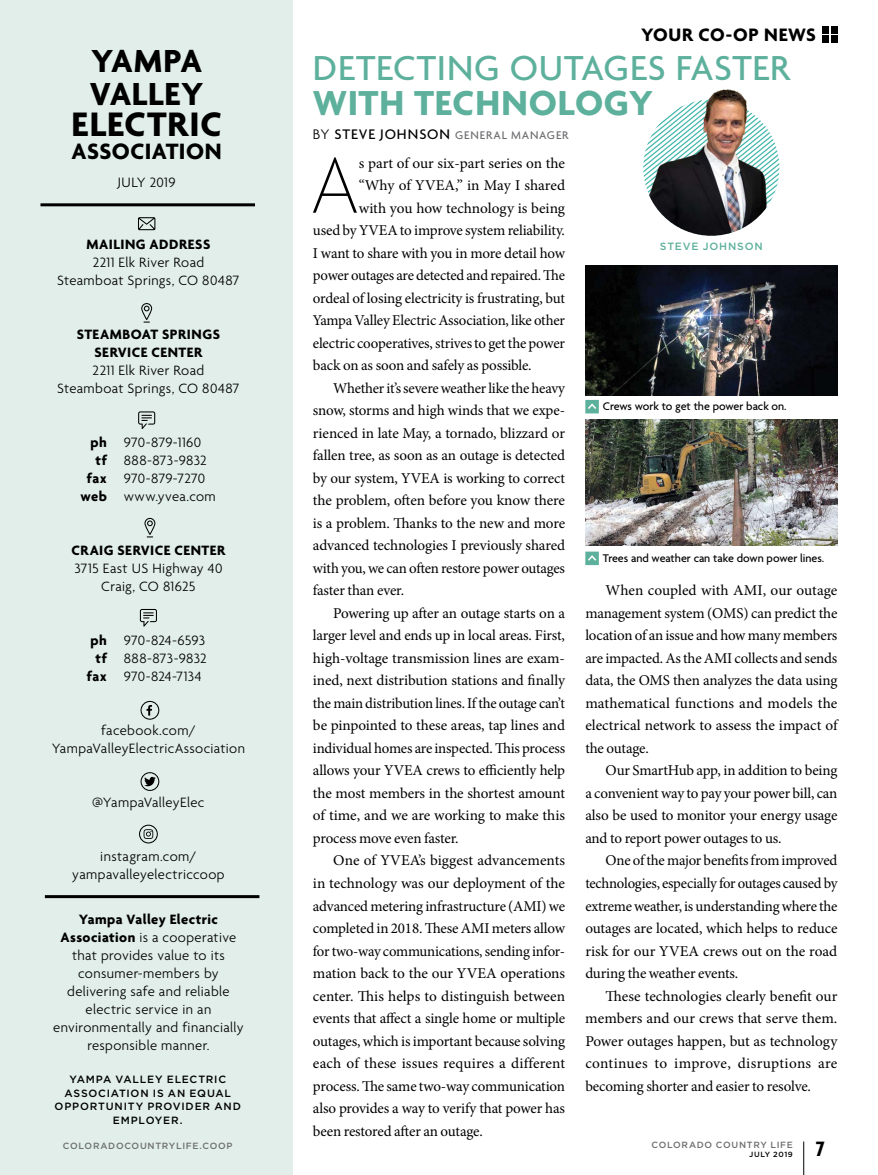
<style>
.page{position:relative;width:878px;height:1175px;background:#fff}
.page>*{position:absolute;margin:0;border:0;box-sizing:border-box;transform-origin:0 0}
.t1{font:100 85.5px "Agenda";color:#000}
.t2{font:500 37.5px "Agenda";letter-spacing:.02em;color:#5db09c}
.t3{font:700 37.5px "Agenda";letter-spacing:.02em;color:#5db09c}
.t4{font:700 36.75px "Agenda";letter-spacing:.02em;color:#000}
.t5{font:700 34.5px/33px "Agenda";letter-spacing:.02em;color:#000}
.t6{font:700 24px "Agenda";letter-spacing:.015em;color:#000}
.t7{font:700 condensed 22.5px "Agenda";color:#000}
.t8{font:700 19.5px "Agenda";letter-spacing:.03em;color:#000}
.t9{font:15px/22.5px "Minion Pro";letter-spacing:-.01em;color:#000;text-align:justify}
.t10{font:15px "Minion Pro";letter-spacing:.01em;color:#000}
.t11{font:300 14.7px/18px "Agenda";letter-spacing:.025em;color:#000;text-align:center}
.t12{font:700 14.7px/18px "Agenda";letter-spacing:.035em;color:#000;text-align:center}
.t13{font:500 12px "Agenda";color:#000}
.t14{font:500 12px "Agenda";letter-spacing:.07em;color:#6d6e71}
.t15{font:500 10.5px/13.5px "Gotham HTF";letter-spacing:.075em;color:#000;text-align:center}
.t16{font:500 10.5px "Gotham HTF";letter-spacing:.08em;color:#5db09c}
.t17{font:500 9px "Gotham HTF";letter-spacing:.08em;color:#6d6e71}
.t18{font:500 7.5px "Gotham HTF";letter-spacing:.08em;color:#000}
.s1{font-weight:700}
.s2{font-weight:300;font-size:15px;color:#000}
.s3{font-size:15px;color:#000}
</style>
<div class="page">
<img style="left:643px;top:89px;width:136px;height:147px">
<div style="left:0;top:0;width:293px;height:1174px;background:#e1eee9"></div>
<svg style="left:139px;top:824px;width:19px;height:19px"></svg>
<hr style="left:45px;top:895px;width:214px;height:3px;background:#000">
<hr style="left:40px;top:203px;width:215px;height:3px;background:#000">
<svg style="left:138px;top:217px;width:17px;height:13px"></svg>
<svg style="left:141px;top:303px;width:11px;height:19px"></svg>
<svg style="left:138px;top:411px;width:17px;height:18px"></svg>
<svg style="left:140px;top:701px;width:19px;height:18px"></svg>
<svg style="left:144px;top:518px;width:11px;height:19px"></svg>
<svg style="left:140px;top:609px;width:17px;height:17px"></svg>
<svg style="left:140px;top:772px;width:19px;height:19px"></svg>
<img style="left:585px;top:265px;width:252px;height:130px">
<img style="left:585px;top:420px;width:252px;height:125px">
<svg style="left:585px;top:400px;width:13px;height:13px"></svg>
<svg style="left:585px;top:551px;width:13px;height:14px"></svg>
<hr style="left:803px;top:1141px;width:1px;height:33px;background:#000">
<div style="left:830px;top:36px;width:7px;height:7px;background:#000"></div>
<div style="left:830px;top:26px;width:7px;height:7px;background:#000"></div>
<div style="left:821px;top:36px;width:7px;height:7px;background:#000"></div>
<div style="left:821px;top:26px;width:7px;height:7px;background:#000"></div>
<h3 class="t5" style="left:90px;top:47px;width:115px">YAMPA<br>VALLEY</h3>
<h3 class="t4" style="left:71px;top:105px;width:152px">ELECTRIC</h3>
<h3 class="t6" style="left:72px;top:138px;width:152px">ASSOCIATION</h3>
<p class="t11" style="left:118px;top:174px;width:59px">JULY 2019</p>
<p class="t12" style="left:86px;top:236px;width:125px">MAILING ADDRESS</p>
<p class="t11" style="left:57px;top:254px;width:184px">2211 Elk River Road<br>Steamboat Springs, CO 80487</p>
<p class="t12" style="left:77px;top:326px;width:145px">STEAMBOAT SPRINGS<br>SERVICE CENTER</p>
<p class="t11" style="left:57px;top:362px;width:184px">2211 Elk River Road<br>Steamboat Springs, CO 80487</p>
<p class="t11" style="left:80px;top:434px;width:137px"><span class="s1">ph</span> 970-879-1160<br><span class="s1">tf</span> 888-873-9832<br><span class="s1">fax</span> 970-879-7270 <span class="s1">web</span> www.yvea.com</p>
<p class="t12" style="left:71px;top:542px;width:156px">CRAIG SERVICE CENTER</p>
<p class="t11" style="left:74px;top:560px;width:150px">3715 East US Highway 40<br>Craig, CO 81625</p>
<p class="t11" style="left:87px;top:632px;width:121px"><span class="s1">ph</span> 970-824-6593 <span class="s1">tf</span> 888-873-9832 <span class="s1">fax</span> 970-824-7134</p>
<p class="t11" style="left:52px;top:722px;width:195px">facebook.com/<br>YampaValleyElectricAssociation</p>
<p class="t11" style="left:92px;top:794px;width:114px">@YampaValleyElec</p>
<p class="t11" style="left:72px;top:848px;width:154px">instagram.com/ yampavalleyelectriccoop</p>
<p class="t11" style="left:53px;top:911px;width:192px"><span class="s1">Yampa Valley Electric<br>Association</span> is a cooperative that provides value to its consumer-members by delivering safe and reliable electric service in an environmentally and financially responsible manner.</p>
<p class="t15" style="left:55px;top:1072px;width:188px">YAMPA VALLEY ELECTRIC<br>ASSOCIATION IS AN EQUAL<br>OPPORTUNITY PROVIDER AND<br>EMPLOYER.</p>
<p class="t17" style="left:63px;top:1140px;width:171px">COLORADOCOUNTRYLIFE.COOP</p>
<h3 class="t8" style="left:641px;top:24px;width:176px">YOUR CO-OP NEWS</h3>
<h2 class="t2" style="left:313px;top:48px;width:478px">DETECTING OUTAGES FASTER</h2>
<h2 class="t3" style="left:313px;top:82px;width:341px">WITH TECHNOLOGY</h2>
<p class="t14" style="left:313px;top:129px;width:257px"><span class="s2">BY</span> <span class="s3">STEVE JOHNSON</span> GENERAL MANAGER</p>
<h1 class="t1" style="left:310px;top:139px;width:51px">A</h1>
<p class="t9" style="left:359px;top:152px;width:207px">s part of our six-part series on the</p>
<p class="t9" style="left:359px;top:174px;width:208px">“Why of YVEA,” in May I shared</p>
<p class="t9" style="left:359px;top:197px;width:208px">with you how technology is being</p>
<p class="t9" style="left:313px;top:219px;width:253px">used by YVEA to improve system reliability.</p>
<p class="t9" style="left:313px;top:242px;width:254px">I want to share with you in more detail how</p>
<p class="t9" style="left:313px;top:264px;width:253px">power outages are detected and repaired. The</p>
<p class="t9" style="left:313px;top:287px;width:253px">ordeal of losing electricity is frustrating, but</p>
<p class="t9" style="left:313px;top:309px;width:253px">Yampa Valley Electric Association, like other</p>
<p class="t9" style="left:313px;top:332px;width:253px">electric cooperatives, strives to get the power</p>
<p class="t9" style="left:313px;top:354px;width:220px">back on as soon and safely as possible.</p>
<p class="t9" style="left:333px;top:377px;width:233px">Whether it’s severe weather like the heavy</p>
<p class="t9" style="left:313px;top:399px;width:253px">snow, storms and high winds that we expe-</p>
<p class="t9" style="left:313px;top:422px;width:253px">rienced in late May, a tornado, blizzard or</p>
<p class="t9" style="left:313px;top:444px;width:253px">fallen tree, as soon as an outage is detected</p>
<p class="t9" style="left:313px;top:467px;width:253px">by our system, YVEA is working to correct</p>
<p class="t9" style="left:313px;top:489px;width:254px">the problem, often before you know there</p>
<p class="t9" style="left:313px;top:512px;width:254px">is a problem. Thanks to the new and more</p>
<p class="t9" style="left:313px;top:534px;width:254px">advanced technologies I previously shared</p>
<p class="t9" style="left:313px;top:557px;width:254px">with you, we can often restore power outages</p>
<p class="t9" style="left:313px;top:579px;width:93px">faster than ever.</p>
<p class="t9" style="left:333px;top:602px;width:233px">Powering up after an outage starts on a</p>
<p class="t9" style="left:313px;top:624px;width:254px">larger level and ends up in local areas. First,</p>
<p class="t9" style="left:313px;top:647px;width:254px">high-voltage transmission lines are exam-</p>
<p class="t9" style="left:313px;top:669px;width:253px">ined, next distribution stations and finally</p>
<p class="t9" style="left:313px;top:692px;width:253px">the main distribution lines. If the outage can’t</p>
<p class="t9" style="left:313px;top:714px;width:253px">be pinpointed to these areas, tap lines and</p>
<p class="t9" style="left:313px;top:737px;width:254px">individual homes are inspected. This process</p>
<p class="t9" style="left:313px;top:759px;width:254px">allows your YVEA crews to efficiently help</p>
<p class="t9" style="left:313px;top:782px;width:254px">the most members in the shortest amount</p>
<p class="t9" style="left:313px;top:804px;width:254px">of time, and we are working to make this</p>
<p class="t9" style="left:313px;top:827px;width:147px">process move even faster.</p>
<p class="t9" style="left:333px;top:849px;width:233px">One of YVEA’s biggest advancements</p>
<p class="t9" style="left:313px;top:872px;width:254px">in technology was our deployment of the</p>
<p class="t9" style="left:313px;top:894px;width:254px">advanced metering infrastructure (AMI) we</p>
<p class="t9" style="left:313px;top:917px;width:254px">completed in 2018. These AMI meters allow</p>
<p class="t9" style="left:313px;top:939px;width:254px">for two-way communications, sending infor-</p>
<p class="t9" style="left:313px;top:962px;width:254px">mation back to the our YVEA operations</p>
<p class="t9" style="left:313px;top:984px;width:254px">center. This helps to distinguish between</p>
<p class="t9" style="left:313px;top:1007px;width:254px">events that affect a single home or multiple</p>
<p class="t9" style="left:313px;top:1029px;width:253px">outages, which is important because solving</p>
<p class="t10" style="left:313px;top:1053px;width:254px">each of these issues requires a different</p>
<p class="t9" style="left:313px;top:1074px;width:254px">process. The same two-way communication</p>
<p class="t9" style="left:313px;top:1097px;width:253px">also provides a way to verify that power has</p>
<p class="t9" style="left:313px;top:1119px;width:171px">been restored after an outage.</p>
<p class="t16" style="left:660px;top:241px;width:104px">STEVE JOHNSON</p>
<p class="t13" style="left:603px;top:400px;width:185px">Crews work to get the power back on.</p>
<p class="t13" style="left:603px;top:551px;width:223px">Trees and weather can take down power lines.</p>
<p class="t9" style="left:585px;top:579px;width:254px;text-indent:20px">When coupled with AMI, our outage management system (OMS) can predict the location of an issue and how many members are impacted. As the AMI collects and sends data, the OMS then analyzes the data using mathematical functions and models the electrical network to assess the impact of the outage.</p>
<p class="t9" style="left:585px;top:759px;width:254px;text-indent:20px">Our SmartHub app, in addition to being a convenient way to pay your power bill, can also be used to monitor your energy usage and to report power outages to us.</p>
<p class="t9" style="left:585px;top:849px;width:254px;text-indent:20px">One of the major benefits from improved technologies, especially for outages caused by extreme weather, is understanding where the outages are located, which helps to reduce risk for our YVEA crews out on the road during the weather events.</p>
<p class="t9" style="left:585px;top:984px;width:254px;text-indent:20px">These technologies clearly benefit our members and our crews that serve them.<br>Power outages happen, but as technology continues to improve, disruptions are becoming shorter and easier to resolve.</p>
<p class="t17" style="left:651px;top:1140px;width:143px">COLORADO COUNTRY LIFE</p>
<p class="t18" style="left:749px;top:1150px;width:45px">JULY 2019</p>
<h3 class="t7" style="left:816px;top:1136px;width:10px">7</h3>
</div>
